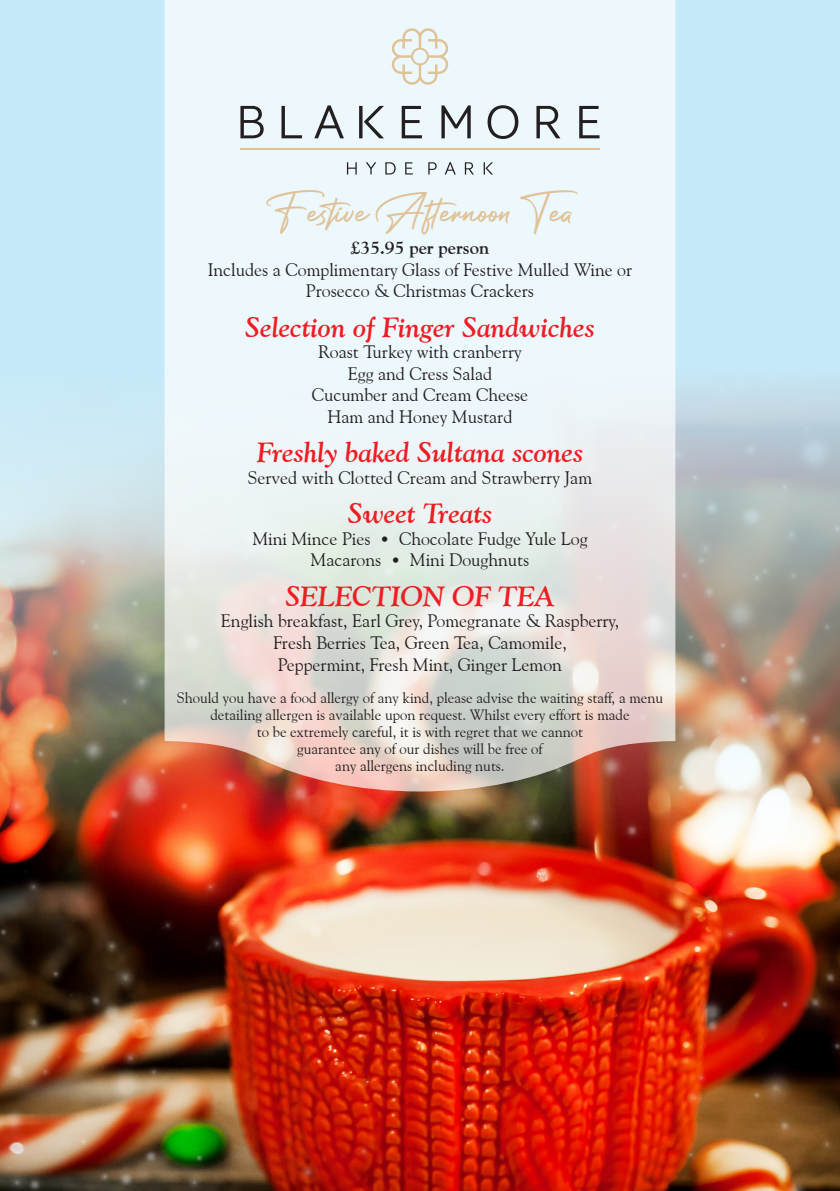
<style>
.page{position:relative;width:840px;height:1191px;background:#fff}
.page>*{position:absolute;margin:0;border:0;box-sizing:border-box;transform-origin:0 0}
.t1{font:36px "Betterlett";color:#dfc298}
.t2{font:italic 700 28px "Goudy Old Style BT";color:#ee1d23}
.t3{font:18px "Goudy Old Style BT";color:#231f20}
.t4{font:700 18px "Goudy Old Style BT";color:#231f20}
.t5{font:15px "Goudy Old Style BT";color:#231f20}
</style>
<div class="page">
<img style="left:0;top:838px;width:839px;height:353px">
<img style="left:0;top:0;width:839px;height:838px">
<svg style="left:164px;top:0;width:511px;height:791px;background:#e7e9e9"></svg>
<svg style="left:240px;top:106px;width:23px;height:32px"></svg>
<svg style="left:281px;top:106px;width:21px;height:32px"></svg>
<svg style="left:314px;top:105px;width:30px;height:33px"></svg>
<svg style="left:359px;top:106px;width:25px;height:32px"></svg>
<svg style="left:401px;top:106px;width:21px;height:32px"></svg>
<svg style="left:441px;top:105px;width:29px;height:33px"></svg>
<svg style="left:487px;top:105px;width:31px;height:34px"></svg>
<svg style="left:536px;top:106px;width:24px;height:32px"></svg>
<svg style="left:579px;top:106px;width:20px;height:32px"></svg>
<svg style="left:391px;top:28px;width:57px;height:57px;background:#e9e9e2"></svg>
<svg style="left:347px;top:162px;width:9px;height:12px"></svg>
<svg style="left:365px;top:162px;width:11px;height:12px"></svg>
<svg style="left:385px;top:162px;width:10px;height:12px"></svg>
<svg style="left:405px;top:162px;width:7px;height:12px"></svg>
<svg style="left:428px;top:162px;width:8px;height:12px"></svg>
<svg style="left:444px;top:162px;width:11px;height:12px"></svg>
<svg style="left:464px;top:162px;width:9px;height:12px"></svg>
<svg style="left:483px;top:162px;width:10px;height:12px"></svg>
<hr style="left:240px;top:148px;width:359px;height:1px;background:#dfc298">
<p class="t1" style="left:266px;top:188px;width:313px">Festive Afternoon Tea</p>
<p class="t4" style="left:350px;top:237px;width:140px">£35.95 per person</p>
<p class="t3" style="left:207px;top:258px;width:426px">Includes a Complimentary Glass of Festive Mulled Wine or</p>
<p class="t3" style="left:305px;top:280px;width:230px">Prosecco &amp; Christmas Crackers</p>
<p class="t2" style="left:245px;top:310px;width:351px">Selection of Finger Sandwiches</p>
<p class="t3" style="left:318px;top:341px;width:205px">Roast Turkey with cranberry</p>
<p class="t3" style="left:347px;top:362px;width:146px">Egg and Cress Salad</p>
<p class="t3" style="left:311px;top:384px;width:218px">Cucumber and Cream Cheese</p>
<p class="t3" style="left:327px;top:406px;width:186px">Ham and Honey Mustard</p>
<p class="t2" style="left:257px;top:435px;width:327px">Freshly baked Sultana scones</p>
<p class="t3" style="left:248px;top:466px;width:345px">Served with Clotted Cream and Strawberry Jam</p>
<p class="t2" style="left:347px;top:496px;width:146px">Sweet Treats</p>
<p class="t3" style="left:252px;top:527px;width:336px">Mini Mince Pies • Chocolate Fudge Yule Log</p>
<p class="t3" style="left:310px;top:549px;width:220px">Macarons • Mini Doughnuts</p>
<p class="t2" style="left:285px;top:579px;width:270px">SELECTION OF TEA</p>
<p class="t3" style="left:221px;top:610px;width:399px">English breakfast, Earl Grey, Pomegranate &amp; Raspberry,</p>
<p class="t3" style="left:273px;top:631px;width:295px">Fresh Berries Tea, Green Tea, Camomile,</p>
<p class="t3" style="left:278px;top:653px;width:285px">Peppermint, Fresh Mint, Ginger Lemon</p>
<p class="t5" style="left:177px;top:688px;width:487px">Should you have a food allergy of any kind, please advise the waiting staff, a menu</p>
<p class="t5" style="left:210px;top:705px;width:420px">detailing allergen is available upon request. Whilst every effort is made</p>
<p class="t5" style="left:257px;top:722px;width:327px">to be extremely careful, it is with regret that we cannot</p>
<p class="t5" style="left:297px;top:739px;width:247px">guarantee any of our dishes will be free of</p>
<p class="t5" style="left:335px;top:756px;width:171px">any allergens including nuts.</p>
</div>
